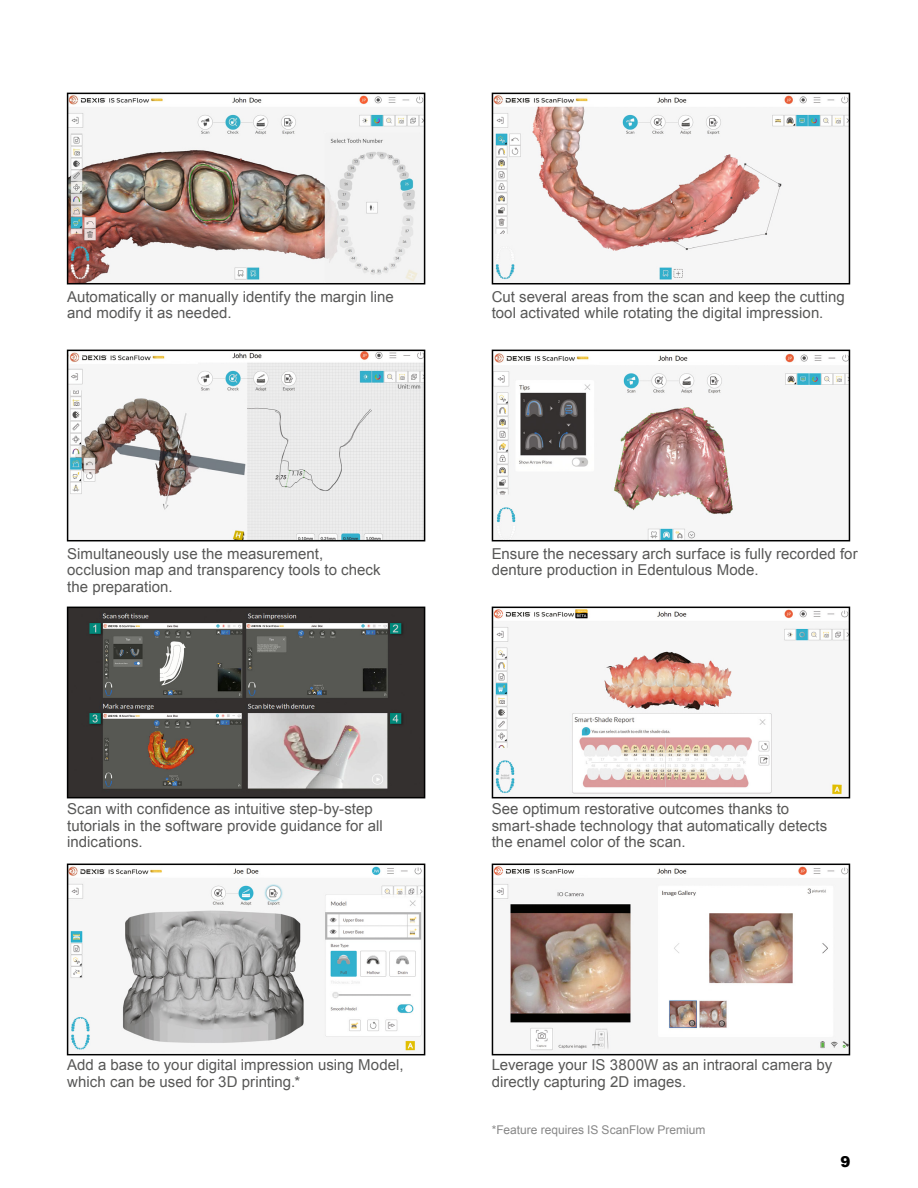
<style>
.page{position:relative;width:918px;height:1188px;background:#fff}
.page>*{position:absolute;margin:0;border:0;box-sizing:border-box;transform-origin:0 0}
._30_1_Arial_Body_10{font:15px/16.5px "Arial";letter-spacing:.005em;color:#575756}
.t1{font:900 15px "Arial";color:#000}
._80_0_Reference_line{font:12px "Arial";color:#878787}
</style>
<div class="page">
<img style="left:70px;top:96px;width:352px;height:185px">
<div style="left:67px;top:93px;width:358px;height:191px;border:2px solid #000"></div>
<img style="left:495px;top:96px;width:352px;height:185px">
<div style="left:492px;top:93px;width:358px;height:191px;border:2px solid #000"></div>
<img style="left:70px;top:353px;width:352px;height:185px">
<div style="left:67px;top:350px;width:358px;height:191px;border:2px solid #000"></div>
<img style="left:495px;top:353px;width:352px;height:185px">
<div style="left:492px;top:350px;width:358px;height:191px;border:2px solid #000"></div>
<img style="left:70px;top:610px;width:352px;height:185px">
<div style="left:67px;top:607px;width:358px;height:191px;border:2px solid #000"></div>
<img style="left:495px;top:610px;width:352px;height:185px">
<div style="left:492px;top:607px;width:358px;height:191px;border:2px solid #000"></div>
<img style="left:70px;top:867px;width:352px;height:185px">
<div style="left:67px;top:864px;width:358px;height:191px;border:2px solid #000"></div>
<img style="left:495px;top:867px;width:352px;height:184px">
<div style="left:492px;top:864px;width:358px;height:191px;border:2px solid #000"></div>
<p class="_30_1_Arial_Body_10" style="left:67px;top:288px;width:328px">Automatically or manually identify the margin line and modify it as needed.</p>
<p class="_30_1_Arial_Body_10" style="left:492px;top:288px;width:355px">Cut several areas from the scan and keep the cutting tool activated while rotating the digital impression.</p>
<p class="_30_1_Arial_Body_10" style="left:67px;top:545px;width:315px">Simultaneously use the measurement, occlusion map and transparency tools to check the preparation.</p>
<p class="_30_1_Arial_Body_10" style="left:67px;top:801px;width:317px">Scan with confidence as intuitive step-by-step tutorials in the software provide guidance for all indications.</p>
<p class="_30_1_Arial_Body_10" style="left:67px;top:1057px;width:338px">Add a base to your digital impression using Model, which can be used for 3D printing.*</p>
<p class="_30_1_Arial_Body_10" style="left:492px;top:545px;width:368px">Ensure the necessary arch surface is fully recorded for denture production in Edentulous Mode.</p>
<p class="_30_1_Arial_Body_10" style="left:492px;top:801px;width:337px">See optimum restorative outcomes thanks to smart-shade technology that automatically detects the enamel color of the scan.</p>
<p class="_30_1_Arial_Body_10" style="left:492px;top:1057px;width:342px">Leverage your IS 3800W as an intraoral camera by directly capturing 2D images.</p>
<p class="_80_0_Reference_line" style="left:492px;top:1121px;width:215px">*Feature requires IS ScanFlow Premium</p>
<p class="t1" style="left:841px;top:1151px;width:12px">9</p>
</div>
